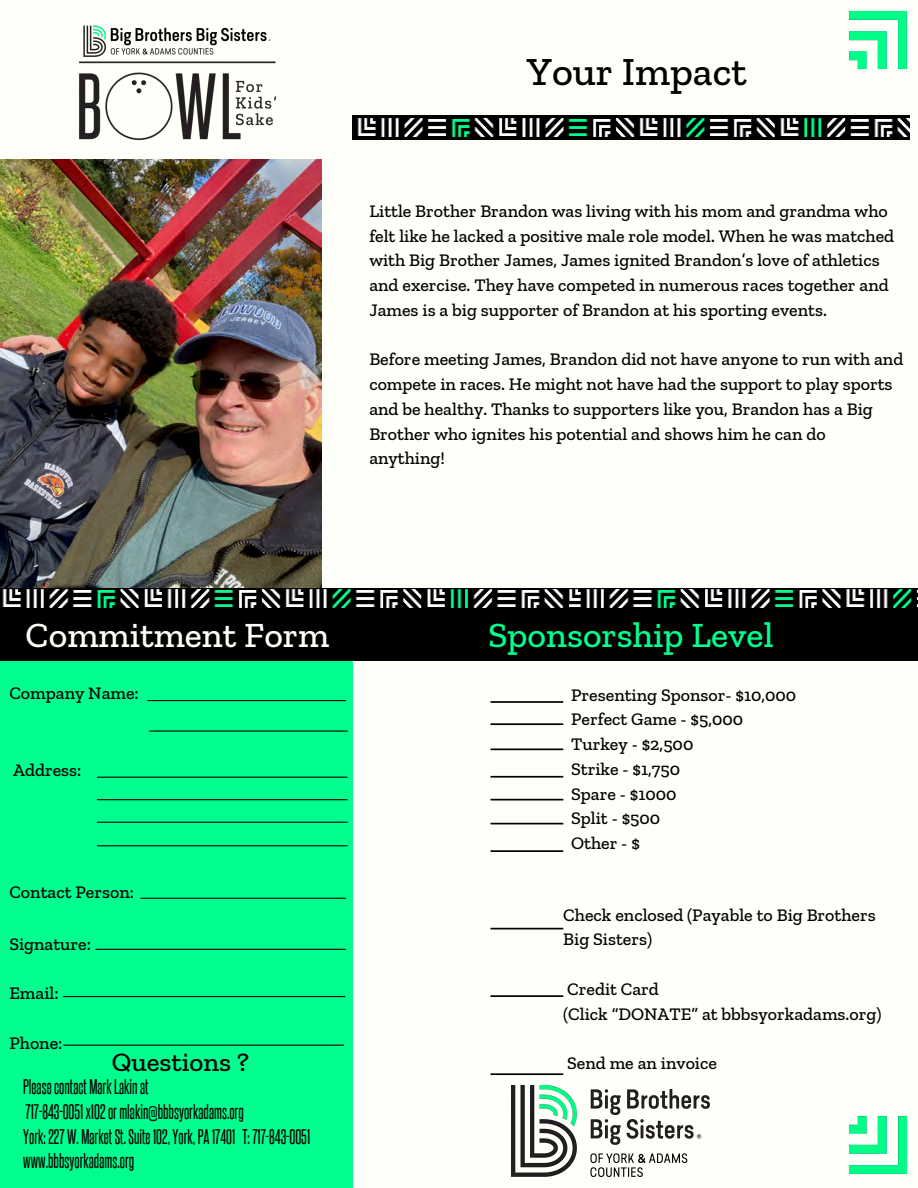
<style>
.page{position:relative;width:918px;height:1188px;background:#fffff9}
.page>*{position:absolute;margin:0;border:0;box-sizing:border-box;transform-origin:0 0}
.t1{font:500 40.5px "Zilla Slab";color:#000}
.t2{font:500 36px "Zilla Slab";color:#00ff8f}
.t3{font:500 36px "Zilla Slab";color:#fffff9}
.t4{font:500 27px "Zilla Slab";color:#000}
.t5{font:500 18px/24.8px "Zilla Slab";color:#000}
.t6{font:18px "Aka Acid Steelfish";color:#000}
</style>
<div class="page">
<div style="left:0;top:656px;width:353px;height:532px;background:#00ff8f"></div>
<img style="left:352px;top:116px;width:557px;height:23px">
<img style="left:79px;top:25px;width:198px;height:116px">
<img style="left:848px;top:11px;width:59px;height:59px">
<img style="left:1px;top:160px;width:321px;height:428px">
<hr style="left:149px;top:731px;width:198px;height:1px;background:#000">
<hr style="left:97px;top:777px;width:250px;height:1px;background:#000">
<hr style="left:97px;top:799px;width:250px;height:1px;background:#000">
<hr style="left:97px;top:822px;width:250px;height:1px;background:#000">
<hr style="left:141px;top:898px;width:204px;height:1px;background:#000">
<hr style="left:96px;top:949px;width:249px;height:1px;background:#000">
<hr style="left:97px;top:845px;width:250px;height:1px;background:#000">
<hr style="left:64px;top:996px;width:281px;height:1px;background:#000">
<hr style="left:64px;top:1045px;width:280px;height:1px;background:#000">
<hr style="left:491px;top:749px;width:72px;height:1px;background:#000">
<hr style="left:491px;top:701px;width:72px;height:2px;background:#000">
<hr style="left:491px;top:724px;width:72px;height:1px;background:#000">
<hr style="left:491px;top:776px;width:72px;height:1px;background:#000">
<hr style="left:491px;top:799px;width:72px;height:1px;background:#000">
<hr style="left:491px;top:823px;width:72px;height:1px;background:#000">
<hr style="left:491px;top:850px;width:72px;height:2px;background:#000">
<hr style="left:148px;top:700px;width:198px;height:1px;background:#000">
<div style="left:0;top:598px;width:918px;height:63px;background:#000"></div>
<hr style="left:491px;top:928px;width:72px;height:1px;background:#000">
<hr style="left:491px;top:995px;width:72px;height:2px;background:#000">
<hr style="left:491px;top:1074px;width:72px;height:1px;background:#000">
<img style="left:848px;top:1115px;width:59px;height:59px">
<img style="left:511px;top:1086px;width:198px;height:90px">
<img style="left:569px;top:589px;width:349px;height:19px">
<img style="left:0;top:589px;width:569px;height:19px">
<p class="t1" style="left:527px;top:49px;width:222px">Your Impact</p>
<p class="t5" style="left:369px;top:199px;width:526px">Little Brother Brandon was living with his mom and grandma who felt like he lacked a positive male role model. When he was matched with Big Brother James, James ignited Brandon’s love of athletics and exercise. They have competed in numerous races together and James is a big supporter of Brandon at his sporting events.</p>
<p class="t5" style="left:369px;top:347px;width:536px">Before meeting James, Brandon did not have anyone to run with and compete in races. He might not have had the support to play sports and be healthy. Thanks to supporters like you, Brandon has a Big Brother who ignites his potential and shows him he can do anything!</p>
<p class="t3" style="left:26px;top:615px;width:305px">Commitment Form</p>
<p class="t5" style="left:9px;top:680px;width:131px">Company Name:</p>
<p class="t5" style="left:13px;top:758px;width:70px">Address:</p>
<p class="t5" style="left:9px;top:880px;width:126px">Contact Person:</p>
<p class="t5" style="left:9px;top:931px;width:83px">Signature:</p>
<p class="t5" style="left:9px;top:981px;width:51px">Email:</p>
<p class="t5" style="left:9px;top:1030px;width:55px">Phone:</p>
<p class="t4" style="left:112px;top:1047px;width:139px">Questions ?</p>
<p class="t6" style="left:23px;top:1081px;width:127px">Please contact Mark Lakin at</p>
<p class="t6" style="left:26px;top:1105px;width:220px">717-843-0051 x102 or mlakin@bbbsyorkadams.org</p>
<p class="t6" style="left:23px;top:1130px;width:289px">York: 227 W. Market St. Suite 102, York, PA 17401 T: 717-843-0051</p>
<p class="t6" style="left:23px;top:1155px;width:113px">www.bbbsyorkadams.org</p>
<p class="t2" style="left:488px;top:615px;width:287px">Sponsorship Level</p>
<p class="t5" style="left:571px;top:682px;width:227px">Presenting Sponsor- $10,000<br>Perfect Game - $5,000<br>Turkey - $2,500<br>Strike - $1,750<br>Spare - $1000<br>Split - $500<br>Other - $</p>
<p class="t5" style="left:563px;top:902px;width:314px">Check enclosed (Payable to Big Brothers<br>Big Sisters)</p>
<p class="t5" style="left:567px;top:977px;width:93px">Credit Card</p>
<p class="t5" style="left:563px;top:1001px;width:320px">(Click “DONATE” at bbbsyorkadams.org)</p>
<p class="t5" style="left:567px;top:1051px;width:151px">Send me an invoice</p>
</div>
